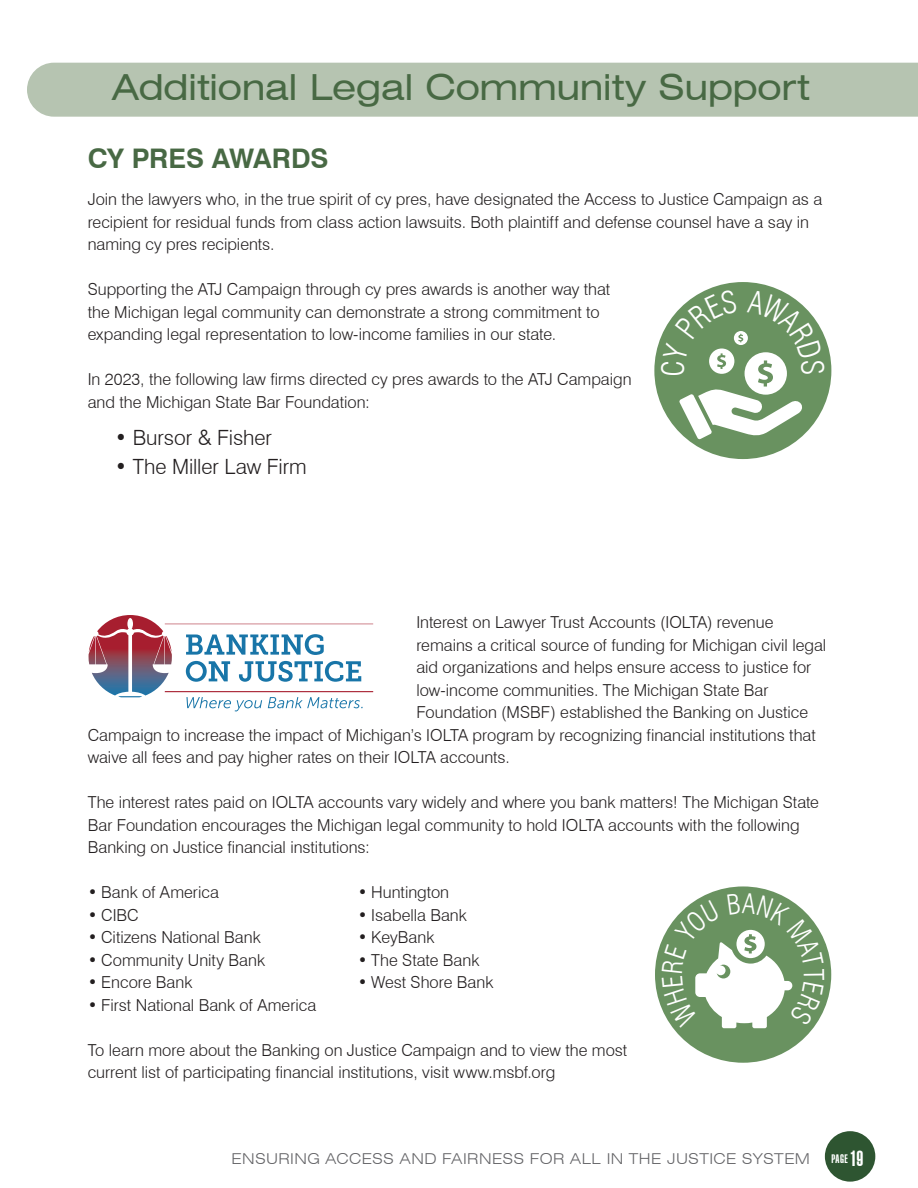
<style>
.page{position:relative;width:918px;height:1188px;background:#fff}
.page>*{position:absolute;margin:0;border:0;box-sizing:border-box;transform-origin:0 0}
.t1{font:expanded 36px "Swiss 721 BT";letter-spacing:-.01em;color:#486944}
.t2{font:700 27px "Swiss 721 BT";letter-spacing:-.005em;color:#486944}
.t3{font:300 21px "Swiss 721 BT";letter-spacing:-.005em;color:#231f20}
.t4{font:300 16.5px/22.5px "Swiss 721 BT";color:#231f20}
.t5{font:300 expanded 15px "Swiss 721 BT";letter-spacing:.025em;color:#636366}
.t6{font:900 extra-condensed 12px "Swiss 911 BT";color:#fff}
.s1{font-size:21px}
</style>
<div class="page">
<div style="left:825px;top:1131px;width:50px;height:51px;background:#2e5531;border-radius:50%"></div>
<div style="left:27px;top:63px;width:891px;height:54px;background:#b6c4b1"></div>
<svg style="left:186px;top:697px;width:177px;height:14px"></svg>
<svg style="left:186px;top:661px;width:175px;height:21px"></svg>
<svg style="left:186px;top:634px;width:138px;height:21px"></svg>
<svg style="left:89px;top:615px;width:83px;height:82px"></svg>
<hr style="left:165px;top:623px;width:208px;height:1px;background:#a71d2e">
<hr style="left:165px;top:691px;width:208px;height:1px;background:#a71d2e">
<div style="left:654px;top:282px;width:177px;height:177px;background:#699260;border-radius:50%"></div>
<div style="left:655px;top:886px;width:176px;height:177px;background:#699260;border-radius:50%"></div>
<svg style="left:661px;top:289px;width:164px;height:150px"></svg>
<svg style="left:662px;top:893px;width:162px;height:135px"></svg>
<h1 class="t1" style="left:112px;top:66px;width:700px">Additional Legal Community Support</h1>
<p class="t2" style="left:88px;top:142px;width:242px">CY PRES AWARDS</p>
<p class="t4" style="left:88px;top:188px;width:736px">Join the lawyers who, in the true spirit of cy pres, have designated the Access to Justice Campaign as a recipient for residual funds from class action lawsuits. Both plaintiff and defense counsel have a say in naming cy pres recipients.</p>
<p class="t4" style="left:88px;top:278px;width:524px">Supporting the ATJ Campaign through cy pres awards is another way that the Michigan legal community can demonstrate a strong commitment to expanding legal representation to low-income families in our state.</p>
<p class="t4" style="left:88px;top:368px;width:545px">In 2023, the following law firms directed cy pres awards to the ATJ Campaign and the Michigan State Bar Foundation:</p>
<p class="t3" style="left:115px;top:425px;width:159px">• Bursor &amp; Fisher</p>
<p class="t3" style="left:115px;top:453px;width:193px">• The Miller Law Firm</p>
<p class="t4" style="left:416px;top:611px;width:359px">Interest on Lawyer Trust Accounts (IOLTA) revenue</p>
<p class="t4" style="left:416px;top:634px;width:411px">remains a critical source of funding for Michigan civil legal</p>
<p class="t4" style="left:416px;top:656px;width:396px">aid organizations and helps ensure access to justice for</p>
<p class="t4" style="left:416px;top:679px;width:354px">low-income communities. The Michigan State Bar</p>
<p class="t4" style="left:416px;top:701px;width:393px">Foundation (MSBF) established the Banking on Justice</p>
<p class="t4" style="left:88px;top:724px;width:730px">Campaign to increase the impact of Michigan’s IOLTA program by recognizing financial institutions that</p>
<p class="t4" style="left:88px;top:746px;width:424px">waive all fees and pay higher rates on their IOLTA accounts.</p>
<p class="t4" style="left:88px;top:791px;width:733px">The interest rates paid on IOLTA accounts vary widely and where you bank matters! The Michigan State<br>Bar Foundation encourages the Michigan legal community to hold IOLTA accounts with the following<br>Banking on Justice financial institutions:</p>
<p class="t4" style="left:88px;top:881px;width:133px">• Bank of America</p>
<p class="t4" style="left:358px;top:881px;width:93px">• Huntington</p>
<p class="t4" style="left:88px;top:904px;width:53px">• CIBC</p>
<p class="t4" style="left:358px;top:904px;width:111px">• Isabella Bank</p>
<p class="t4" style="left:88px;top:926px;width:174px">• Citizens National Bank</p>
<p class="t4" style="left:358px;top:926px;width:78px">• KeyBank</p>
<p class="t4" style="left:88px;top:949px;width:179px">• Community Unity Bank</p>
<p class="t4" style="left:358px;top:949px;width:123px">• The State Bank</p>
<p class="t4" style="left:88px;top:971px;width:106px">• Encore Bank</p>
<p class="t4" style="left:358px;top:971px;width:137px">• West Shore Bank</p>
<p class="t4" style="left:88px;top:994px;width:230px">• First National Bank of America</p>
<p class="t4" style="left:88px;top:1039px;width:541px">To learn more about the Banking on Justice Campaign and to view the most current list of participating financial institutions, visit www.msbf.org</p>
<p class="t5" style="left:232px;top:1150px;width:580px">ENSURING ACCESS AND FAIRNESS FOR ALL IN THE JUSTICE SYSTEM</p>
<p class="t6" style="left:831px;top:1152px;width:34px">PAGE <span class="s1">19</span></p>
</div>
